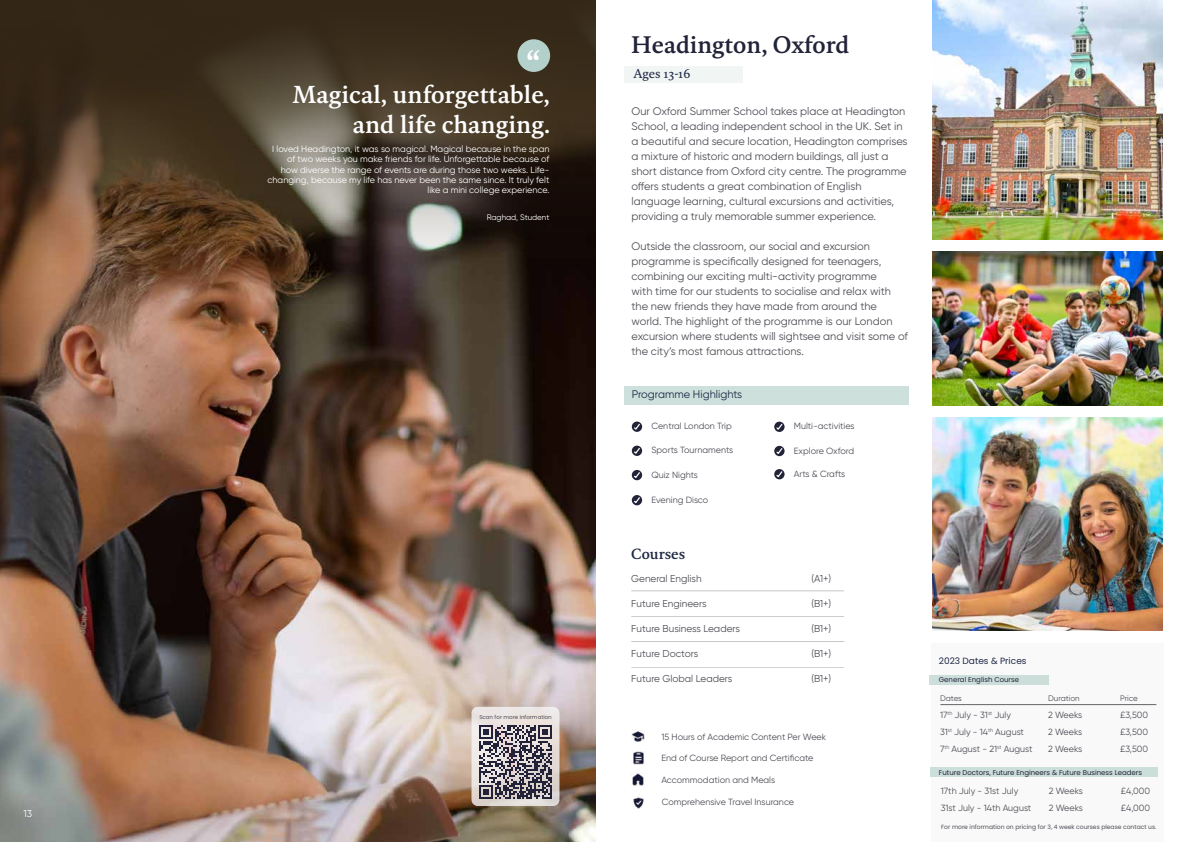
<style>
.page{position:relative;width:1191px;height:842px;background:#fff}
.page>*{position:absolute;margin:0;border:0;box-sizing:border-box;transform-origin:0 0}
.t1{font:600 29.4px "Crimson Pro";color:#fff}
.t2{font:500 25px/30px "Kievit Serif";color:#fff;text-align:right}
.t3{font:500 24.4px "Kievit Serif";color:#222338}
.t4{font:500 15px "Kievit Serif";color:#202945}
.t5{font:13px "Kievit Serif";color:#1f2a45}
.t6{font:11px/15px "Gilroy";color:#4d4e56}
.t7{font:11px "Gilroy";color:#202945}
.t8{font:10px "Gilroy";color:#4d4e56}
.t9{font:10px "Gilroy";color:#fff}
.t10{font:9px "Gilroy";color:#4d4e56}
.t11{font:9px/10.1px "Gilroy";color:#fff;text-align:right}
.t12{font:9px "Poppins";color:#202945}
.t13{font:8px "Gilroy";color:#4d4e56}
.t14{font:8px "Gilroy";color:#fff}
.t15{font:7px "Poppins";color:#222338}
.t16{font:6px "Poppins";color:#4d4e56}
.t17{font:5.5px "Poppins";color:#4d4e56}
</style>
<div class="page">
<img style="left:0;top:320px;width:595px;height:522px">
<svg style="left:0;top:0;width:595px;height:320px;background:#4b3a2a"></svg>
<div style="left:517px;top:39px;width:33px;height:33px;background:#b3d0ca;border-radius:50%"></div>
<img style="left:932px;top:0;width:230px;height:240px">
<img style="left:932px;top:418px;width:230px;height:212px">
<img style="left:932px;top:251px;width:230px;height:155px">
<div style="left:471px;top:707px;width:88px;height:99px;background:linear-gradient(to bottom,#f1eae8,#dfd7d1);border-radius:6px"></div>
<hr style="left:631px;top:591px;width:213px;height:1px;background:#63656a">
<hr style="left:631px;top:616px;width:213px;height:1px;background:#63656a">
<hr style="left:631px;top:641px;width:213px;height:1px;background:#63656a">
<hr style="left:631px;top:667px;width:213px;height:1px;background:#63656a">
<div style="left:931px;top:643px;width:232px;height:199px;background:#f7f6f7"></div>
<hr style="left:940px;top:704px;width:216px;height:1px;background:#63656a">
<div style="left:929px;top:675px;width:120px;height:9px;background:#cbdeda"></div>
<div style="left:929px;top:767px;width:228px;height:10px;background:#cbdeda"></div>
<div style="left:624px;top:66px;width:118px;height:17px;background:#f1f5f4"></div>
<img style="left:633px;top:751px;width:12px;height:14px">
<img style="left:631px;top:773px;width:13px;height:13px">
<svg style="left:633px;top:797px;width:11px;height:12px"></svg>
<svg style="left:479px;top:725px;width:73px;height:74px;background:#7f7b84"></svg>
<img style="left:631px;top:731px;width:13px;height:11px">
<div style="left:624px;top:386px;width:284px;height:19px;background:#cde0dc"></div>
<svg style="left:632px;top:446px;width:10px;height:10px"></svg>
<svg style="left:633px;top:447px;width:8px;height:8px"></svg>
<svg style="left:632px;top:470px;width:10px;height:10px"></svg>
<svg style="left:633px;top:471px;width:8px;height:8px"></svg>
<svg style="left:632px;top:495px;width:10px;height:10px"></svg>
<svg style="left:633px;top:496px;width:8px;height:8px"></svg>
<svg style="left:632px;top:422px;width:10px;height:10px"></svg>
<svg style="left:633px;top:423px;width:8px;height:8px"></svg>
<svg style="left:774px;top:446px;width:10px;height:10px"></svg>
<svg style="left:775px;top:447px;width:8px;height:8px"></svg>
<svg style="left:774px;top:469px;width:10px;height:10px"></svg>
<svg style="left:775px;top:470px;width:8px;height:8px"></svg>
<svg style="left:774px;top:422px;width:10px;height:10px"></svg>
<svg style="left:775px;top:423px;width:8px;height:8px"></svg>
<p class="t9" style="left:23px;top:807px;width:10px">13</p>
<h1 class="t1" style="left:526px;top:42px;width:16px">“</h1>
<h2 class="t2" style="left:292px;top:78px;width:259px">Magical, unforgettable, and life changing.</h2>
<p class="t11" style="left:268px;top:144px;width:283px">I loved Headington, it was so magical. Magical because in the span of two weeks you make friends for life. Unforgettable because of<br>how diverse the range of events are during those two weeks. Life&shy;changing, because my life has never been the same since. It truly felt like a mini college experience.</p>
<p class="t14" style="left:487px;top:213px;width:64px">Raghad, Student</p>
<p class="t17" style="left:479px;top:714px;width:74px">Scan for more information</p>
<h3 class="t3" style="left:631px;top:28px;width:219px">Headington, Oxford</h3>
<p class="t5" style="left:633px;top:65px;width:59px">Ages 13-16</p>
<p class="t6" style="left:631px;top:104px;width:277px">Our Oxford Summer School takes place at Headington School, a leading independent school in the UK. Set in a beautiful and secure location, Headington comprises a mixture of historic and modern buildings, all just a short distance from Oxford city centre. The programme offers students a great combination of English language learning, cultural excursions and activities, providing a truly memorable summer experience.</p>
<p class="t6" style="left:631px;top:239px;width:278px">Outside the classroom, our social and excursion programme is specifically designed for teenagers, combining our exciting multi-activity programme<br>with time for our students to socialise and relax with the new friends they have made from around the world. The highlight of the programme is our London excursion where students will sightsee and visit some of the city’s most famous attractions.</p>
<p class="t7" style="left:632px;top:388px;width:112px">Programme Highlights</p>
<p class="t10" style="left:651px;top:421px;width:82px">Central London Trip</p>
<p class="t10" style="left:651px;top:445px;width:83px">Sports Tournaments</p>
<p class="t10" style="left:651px;top:469px;width:48px">Quiz Nights</p>
<p class="t10" style="left:651px;top:494px;width:58px">Evening Disco</p>
<h3 class="t4" style="left:631px;top:543px;width:55px">Courses</h3>
<p class="t10" style="left:794px;top:421px;width:62px">Multi-activities</p>
<p class="t10" style="left:794px;top:445px;width:62px">Explore Oxford</p>
<p class="t10" style="left:794px;top:468px;width:53px">Arts &amp; Crafts</p>
<p class="t8" style="left:631px;top:572px;width:72px">General English</p>
<p class="t8" style="left:811px;top:572px;width:21px">(A1+)</p>
<p class="t8" style="left:631px;top:597px;width:77px">Future Engineers</p>
<p class="t8" style="left:811px;top:597px;width:21px">(B1+)</p>
<p class="t8" style="left:631px;top:622px;width:110px">Future Business Leaders</p>
<p class="t8" style="left:811px;top:622px;width:21px">(B1+)</p>
<p class="t8" style="left:631px;top:647px;width:69px">Future Doctors</p>
<p class="t8" style="left:811px;top:647px;width:21px">(B1+)</p>
<p class="t8" style="left:631px;top:672px;width:103px">Future Global Leaders</p>
<p class="t8" style="left:811px;top:672px;width:21px">(B1+)</p>
<p class="t10" style="left:661px;top:731px;width:166px">15 Hours of Academic Content Per Week</p>
<p class="t10" style="left:661px;top:753px;width:154px">End of Course Report and Certificate</p>
<p class="t10" style="left:661px;top:774px;width:115px">Accommodation and Meals</p>
<p class="t10" style="left:662px;top:796px;width:134px">Comprehensive Travel Insurance</p>
<p class="t12" style="left:939px;top:656px;width:89px">2023 Dates &amp; Prices</p>
<p class="t15" style="left:939px;top:675px;width:82px">General English Course</p>
<p class="t13" style="left:940px;top:694px;width:23px">Dates</p>
<p class="t13" style="left:1048px;top:694px;width:33px">Duration</p>
<p class="t13" style="left:1120px;top:694px;width:19px">Price</p>
<p class="t10" style="left:940px;top:709px;width:72px">17<sup>th</sup> July - 31<sup>st</sup> July</p>
<p class="t10" style="left:1048px;top:709px;width:36px">2 Weeks</p>
<p class="t10" style="left:1120px;top:709px;width:30px">£3,500</p>
<p class="t10" style="left:940px;top:726px;width:85px">31<sup>st</sup> July - 14<sup>th</sup> August</p>
<p class="t10" style="left:1048px;top:726px;width:36px">2 Weeks</p>
<p class="t10" style="left:1120px;top:726px;width:30px">£3,500</p>
<p class="t10" style="left:940px;top:743px;width:94px">7<sup>th</sup> August - 21<sup>st</sup> August</p>
<p class="t10" style="left:1048px;top:743px;width:36px">2 Weeks</p>
<p class="t10" style="left:1120px;top:743px;width:30px">£3,500</p>
<p class="t15" style="left:939px;top:768px;width:204px">Future Doctors, Future Engineers &amp; Future Business Leaders</p>
<p class="t10" style="left:940px;top:786px;width:79px">17th July - 31st July</p>
<p class="t10" style="left:1048px;top:786px;width:36px">2 Weeks</p>
<p class="t10" style="left:1120px;top:786px;width:31px">£4,000</p>
<p class="t10" style="left:940px;top:803px;width:92px">31st July - 14th August</p>
<p class="t10" style="left:1048px;top:803px;width:36px">2 Weeks</p>
<p class="t10" style="left:1120px;top:803px;width:31px">£4,000</p>
<p class="t16" style="left:941px;top:823px;width:217px">For more information on pricing for 3, 4 week courses please contact us.</p>
</div>
